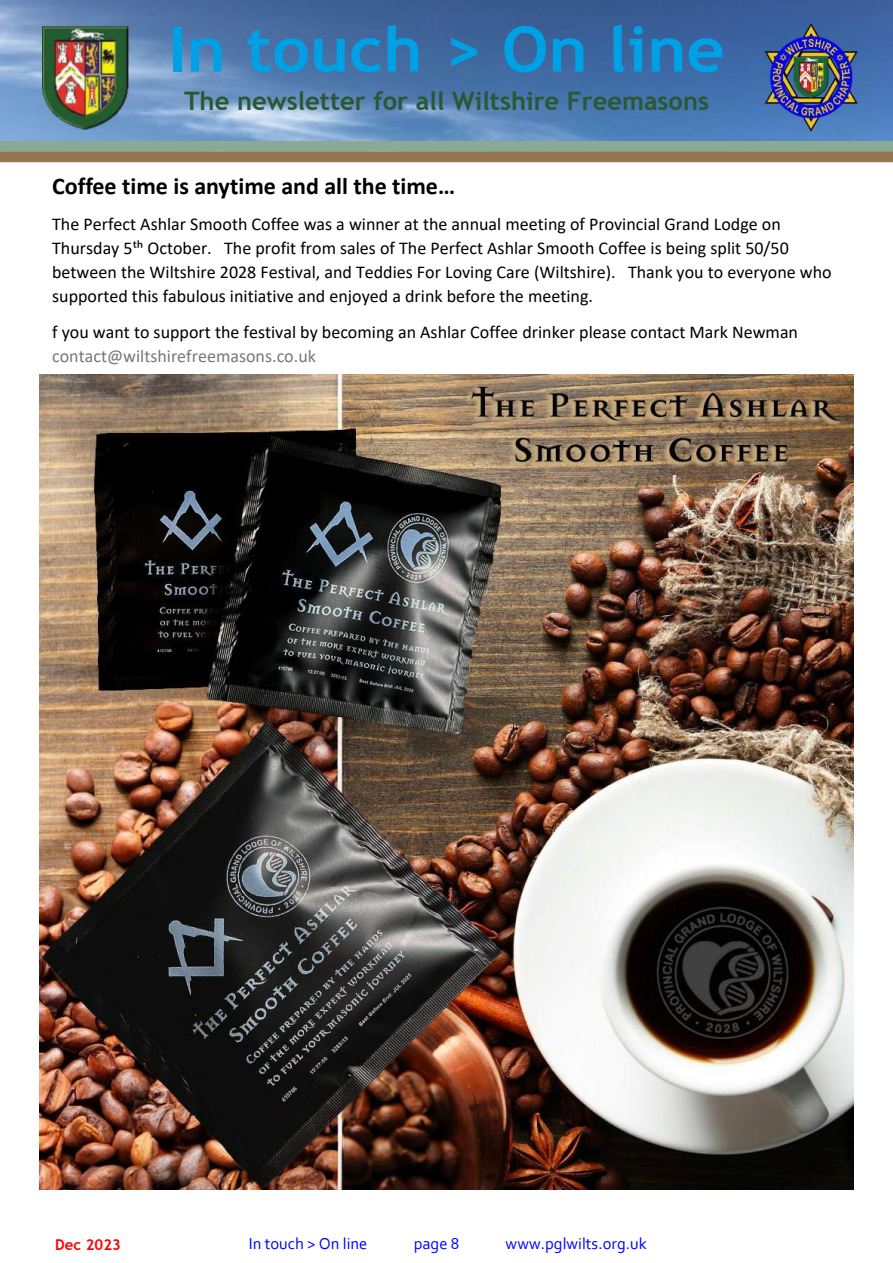
<style>
.page{position:relative;width:893px;height:1263px;background:#fff}
.page>*{position:absolute;margin:0;border:0;box-sizing:border-box;transform-origin:0 0}
.t1{font:700 62.7px "Trebuchet MS";color:#00a0e4;scale:1.06 1}
.t2{font:700 25.5px "Trebuchet MS";color:#2b5733}
.t3{font:700 24px "Calibri";color:#000}
.t4{font:18px/24px "Calibri";color:#000}
.t5{font:18px "Calibri";color:#777}
.t6{font:16.5px "Corbel";color:#00f}
.t7{font:700 15px "Trebuchet MS";color:#f00}
</style>
<div class="page">
<img style="left:0;top:0;width:893px;height:163px">
<img style="left:42px;top:27px;width:86px;height:103px">
<img style="left:765px;top:24px;width:93px;height:108px">
<img style="left:0;top:142px;width:893px;height:20px">
<img style="left:39px;top:374px;width:815px;height:815px">
<h1 class="t1" style="left:168px;top:25px;width:527px">In touch &gt; On line</h1>
<h2 class="t2" style="left:184px;top:91px;width:526px">The newsletter for all Wiltshire Freemasons</h2>
<h3 class="t3" style="left:52px;top:176px;width:404px">Coffee time is anytime and all the time…</h3>
<p class="t4" style="left:52px;top:213px;width:781px">The Perfect Ashlar Smooth Coffee was a winner at the annual meeting of Provincial Grand Lodge on Thursday 5th October. The profit from sales of The Perfect Ashlar Smooth Coffee is being split 50/50 between the Wiltshire 2028 Festival, and Teddies For Loving Care (Wiltshire). Thank you to everyone who supported this fabulous initiative and enjoyed a drink before the meeting.</p>
<p class="t4" style="left:52px;top:321px;width:747px">f you want to support the festival by becoming an Ashlar Coffee drinker please contact Mark Newman</p>
<p class="t5" style="left:52px;top:348px;width:265px">contact@wiltshirefreemasons.co.uk</p>
<p class="t7" style="left:55px;top:1238px;width:67px">Dec 2023</p>
<p class="t6" style="left:249px;top:1237px;width:120px">In touch &gt; On line</p>
<p class="t6" style="left:414px;top:1237px;width:47px">page 8</p>
<p class="t6" style="left:506px;top:1237px;width:143px">www.pglwilts.org.uk</p>
</div>
